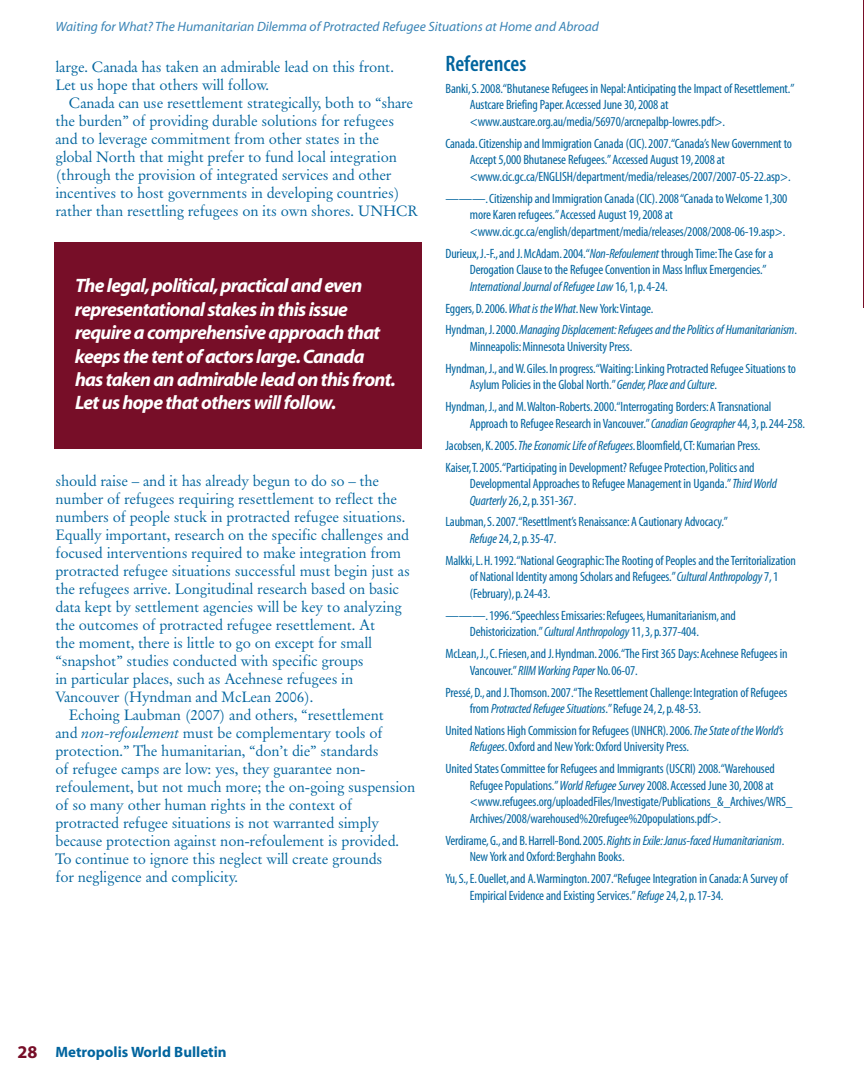
<style>
.page{position:relative;width:864px;height:1080px;background:#fff}
.page>*{position:absolute;margin:0;border:0;box-sizing:border-box;transform-origin:0 0}
.t1{font:600 condensed 22.5px "Myriad";color:#00649e}
.t2{font:italic 700 19.5px/23.4px "Myriad";letter-spacing:-.04em;color:#fff}
.t3{font:15px/18px "Original Garamond BT";letter-spacing:-.015em;color:#00649e}
.t4{font:700 15px "Myriad";color:#00649e}
.t5{font:condensed 13.5px/16.5px "Myriad";letter-spacing:-.01em;color:#00649e}
.t6{font:italic condensed 13.5px/21.9px "Myriad";letter-spacing:-.01em;color:#00649e}
.t7{font:italic 13.5px "Myriad";color:#3883b5}
.s1{font-style:italic}
.s2{font-style:normal}
.s3{font-size:18px;color:#770e28}
</style>
<div class="page">
<hr style="left:863px;top:0;width:1px;height:308px;background:#770e28">
<div style="left:54px;top:243px;width:367px;height:206px;background:#770e28"></div>
<p class="t7" style="left:56px;top:21px;width:545px">Waiting for What? The Humanitarian Dilemma of Protracted Refugee Situations at Home and Abroad</p>
<p class="t3" style="left:55px;top:59px;width:340px">large. Canada has taken an admirable lead on this front.<br>Let us hope that others will follow.</p>
<p class="t3" style="left:55px;top:95px;width:364px;text-indent:14px">Canada can use resettlement strategically, both to “share the burden” of providing durable solutions for refugees and to leverage commitment from other states in the global North that might prefer to fund local integration (through the provision of integrated services and other incentives to host governments in developing countries) rather than resettling refugees on its own shores. UNHCR</p>
<h2 class="t2" style="left:75px;top:276px;width:322px">The legal,political,practical and even representational stakes in this issue require a comprehensive approach that keeps the tent of actors large.Canada has taken an admirable lead on this front.<br>Let us hope that others will follow.</h2>
<p class="t3" style="left:55px;top:473px;width:325px">should raise – and it has already begun to do so – the</p>
<p class="t3" style="left:55px;top:491px;width:343px">number of refugees requiring resettlement to reflect the</p>
<p class="t3" style="left:55px;top:509px;width:352px">numbers of people stuck in protracted refugee situations.</p>
<p class="t3" style="left:55px;top:527px;width:355px">Equally important, research on the specific challenges and</p>
<p class="t3" style="left:55px;top:545px;width:347px">focused interventions required to make integration from</p>
<p class="t3" style="left:55px;top:563px;width:356px">protracted refugee situations successful must begin just as</p>
<p class="t3" style="left:55px;top:581px;width:345px">the refugees arrive. Longitudinal research based on basic</p>
<p class="t3" style="left:55px;top:599px;width:348px">data kept by settlement agencies will be key to analyzing</p>
<p class="t3" style="left:55px;top:617px;width:321px">the outcomes of protracted refugee resettlement. At</p>
<p class="t3" style="left:55px;top:635px;width:318px">the moment, there is little to go on except for small</p>
<p class="t3" style="left:55px;top:653px;width:310px">“snapshot” studies conducted with specific groups</p>
<p class="t3" style="left:55px;top:671px;width:299px">in particular places, such as Acehnese refugees in</p>
<p class="t3" style="left:55px;top:689px;width:260px">Vancouver (Hyndman and McLean 2006).</p>
<p class="t3" style="left:69px;top:707px;width:316px">Echoing Laubman (2007) and others, “resettlement</p>
<p class="t3" style="left:55px;top:725px;width:329px">and <span class="s1">non-refoulement</span> must be complementary tools of</p>
<p class="t3" style="left:55px;top:743px;width:325px">protection.” The humanitarian, “don’t die” standards</p>
<p class="t3" style="left:55px;top:761px;width:312px">of refugee camps are low: yes, they guarantee non-</p>
<p class="t3" style="left:55px;top:779px;width:362px">refoulement, but not much more; the on-going suspension</p>
<p class="t3" style="left:55px;top:797px;width:298px">of so many other human rights in the context of</p>
<p class="t3" style="left:55px;top:815px;width:325px">protracted refugee situations is not warranted simply</p>
<p class="t3" style="left:55px;top:833px;width:345px">because protection against non-refoulement is provided.</p>
<p class="t3" style="left:55px;top:851px;width:329px">To continue to ignore this neglect will create grounds</p>
<p class="t3" style="left:55px;top:869px;width:184px">for negligence and complicity.</p>
<h1 class="t1" style="left:446px;top:56px;width:82px">References</h1>
<p class="t5" style="left:470px;top:81px;width:326px;text-indent:-24px">Banki,S.2008.“Bhutanese Refugees in Nepal:Anticipating the Impact of Resettlement.”<br>Austcare Briefing Paper.Accessed June 30,2008 at &lt;www.austcare.org.au/media/56970/arcnepalbp-lowres.pdf&gt;.</p>
<p class="t5" style="left:470px;top:136px;width:324px;text-indent:-24px">Canada.Citizenship and Immigration Canada (CIC).2007.“Canada’s New Government to<br>Accept 5,000 Bhutanese Refugees.”Accessed August 19,2008 at &lt;www.cic.gc.ca/ENGLISH/department/media/releases/2007/2007-05-22.asp&gt;.</p>
<p class="t5" style="left:470px;top:191px;width:319px;text-indent:-24px">———.Citizenship and Immigration Canada (CIC).2008“Canada toWelcome 1,300 more Karen refugees.”Accessed August 19,2008 at &lt;www.cic.gc.ca/english/department/media/releases/2008/2008-06-19.asp&gt;.</p>
<p class="t5" style="left:470px;top:246px;width:305px;text-indent:-24px">Durieux,J.-F.,and J.McAdam.2004.“<span class="s1">Non-Refoulement</span> through Time:The Case for a<br>Derogation Clause to the Refugee Convention in Mass Influx Emergencies.”<br><span class="s1">International JournalofRefugeeLaw</span> 16,1,p.4-24.</p>
<p class="t6" style="left:445px;top:298px;width:353px"><span class="s2">Eggers,D.2006.</span>What istheWhat<span class="s2">.NewYork:Vintage.<br>Hyndman,J.2000.</span>Managing Displacement:RefugeesandthePoliticsof Humanitarianism<span class="s2">.</span></p>
<p class="t5" style="left:446px;top:337px;width:352px;line-height:21.9px;text-indent:24px">Minneapolis:Minnesota University Press.<br>Hyndman,J.,andW.Giles.In progress.“Waiting:Linking Protracted Refugee Situations to</p>
<p class="t5" style="left:445px;top:375px;width:327px;line-height:21.9px;text-indent:24px">Asylum Policies in the Global North.”<span class="s1">Gender,PlaceandCulture</span>.<br>Hyndman,J.,and M.Walton-Roberts.2000.“Interrogating Borders:A Transnational</p>
<p class="t5" style="left:445px;top:414px;width:361px;line-height:21.9px;text-indent:24px">Approach to Refugee Research in Vancouver.”<span class="s1">Canadian Geographer</span>44,3,p.244-258.<br>Jacobsen,K.2005.<span class="s1">TheEconomicLifeofRefugees</span>.Bloomfield,CT:Kumarian Press.<br>Kaiser,T.2005.“Participating in Development? Refugee Protection,Politics and</p>
<p class="t5" style="left:470px;top:477px;width:309px">Developmental Approaches to Refugee Management in Uganda.”<span class="s1">ThirdWorld<br>Quarterly</span> 26,2,p.351-367.</p>
<p class="t5" style="left:470px;top:515px;width:260px;text-indent:-24px">Laubman,S.2007.“Resettlment’s Renaissance:A Cautionary Advocacy.”<br><span class="s1">Refuge</span> 24,2,p.35-47.</p>
<p class="t5" style="left:470px;top:553px;width:328px;text-indent:-24px">Malkki,L.H.1992.“National Geographic:The Rooting of Peoples and theTerritorialization of National Identity among Scholars and Refugees.”<span class="s1">Cultural Anthropology</span>7,1 (February),p.24-43.</p>
<p class="t5" style="left:470px;top:608px;width:268px;text-indent:-24px">———.1996.“Speechless Emissaries:Refugees,Humanitarianism,and<br>Dehistoricization.”<span class="s1">Cultural Anthropology</span>11,3,p.377-404.</p>
<p class="t5" style="left:470px;top:647px;width:319px;text-indent:-24px">McLean,J.,C.Friesen,and J.Hyndman.2006.“The First 365 Days:Acehnese Refugees in<br>Vancouver.”<span class="s1">RIIMWorkingPaper</span> No.06-07.</p>
<p class="t5" style="left:470px;top:685px;width:319px;text-indent:-24px">Pressé,D.,and J.Thomson.2007.“The Resettlement Challenge:Integration of Refugees from <span class="s1">ProtractedRefugeeSituations</span>.”Refuge 24,2,p.48-53.</p>
<p class="t5" style="left:470px;top:723px;width:315px;text-indent:-24px">United Nations High Commission for Refugees (UNHCR).2006.<span class="s1">TheStateof theWorld’s<br>Refugees</span>.Oxford and NewYork:Oxford University Press.</p>
<p class="t5" style="left:470px;top:762px;width:324px;text-indent:-24px">United States Committee for Refugees and Immigrants (USCRI) 2008.“Warehoused Refugee Populations.”<span class="s1">WorldRefugeeSurvey</span> 2008.Accessed June 30,2008 at &lt;www.refugees.org/uploadedFiles/Investigate/Publications_&amp;_Archives/WRS_ Archives/2008/warehoused%20refugee%20populations.pdf&gt;.</p>
<p class="t5" style="left:470px;top:833px;width:316px;text-indent:-24px">Verdirame,G.,and B.Harrell-Bond.2005.<span class="s1">RightsinExile:Janus-faced Humanitarianism</span>.<br>NewYork and Oxford:Berghahn Books.</p>
<p class="t5" style="left:470px;top:872px;width:320px;text-indent:-24px">Yu,S.,E.Ouellet,and A.Warmington.2007.“Refugee Integration in Canada:A Survey of<br>Empirical Evidence and Existing Services.”<span class="s1">Refuge</span>24,2,p.17-34.</p>
<p class="t4" style="left:18px;top:1047px;width:211px"><span class="s3">28</span> Metropolis World Bulletin</p>
</div>
